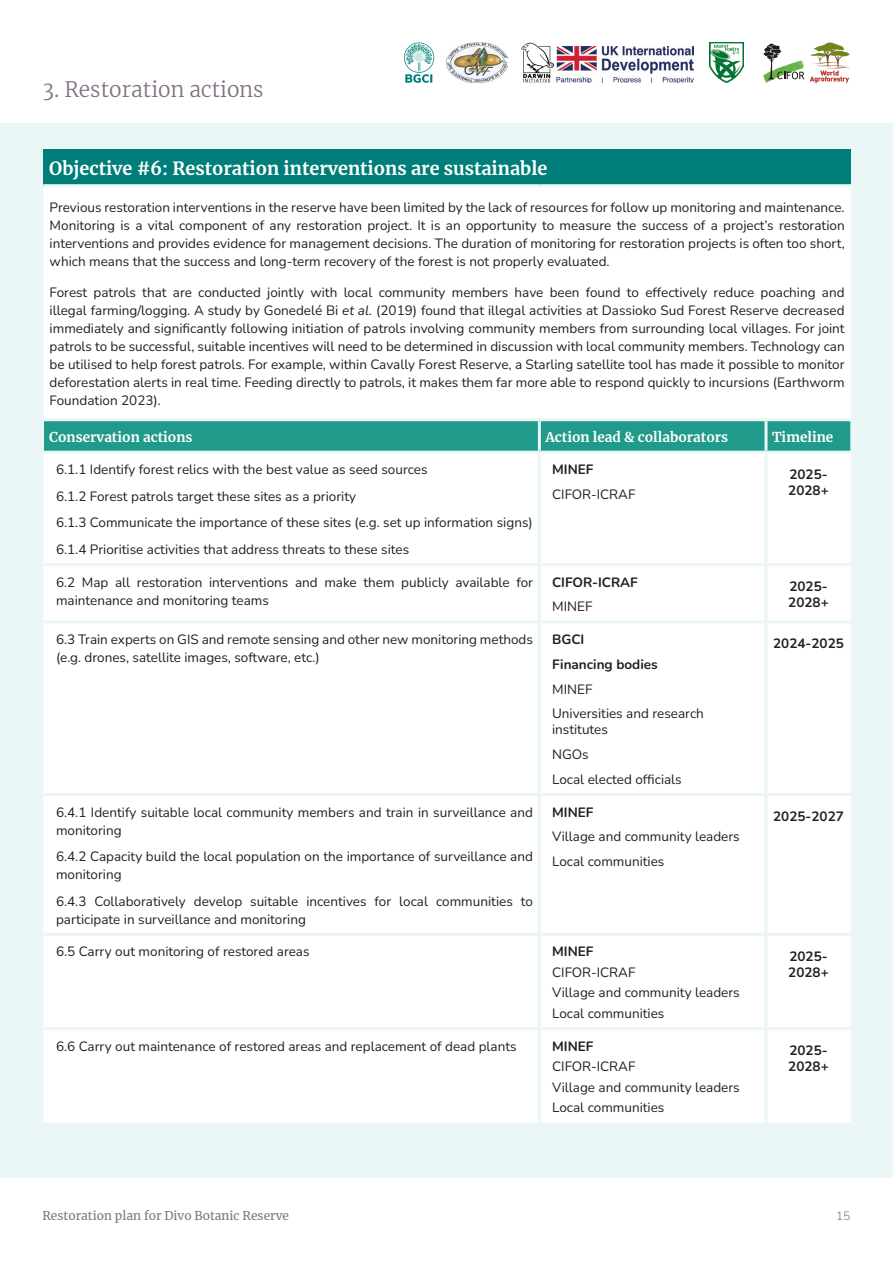
<style>
.page{position:relative;width:893px;height:1263px;background:#fff}
.page>*{position:absolute;margin:0;border:0;box-sizing:border-box;transform-origin:0 0}
.t1{font:300 21px "Merriweather";color:#817382}
.t2{font:700 18px "Merriweather";color:#fff}
.t3{font:13.5px/18px "Nunito";color:#231f20}
.t4{font:700 13.5px/16.2px "Nunito";color:#231f20}
.t5{font:700 13.5px "Merriweather";color:#fff}
.t6{font:12px "Merriweather";color:#817382}
.t7{font:300 12px "Nunito";color:#817382}
.s1{font-style:italic}
</style>
<div class="page">
<div style="left:0;top:123px;width:893px;height:1055px;background:#ebf6f6"></div>
<div style="left:43px;top:149px;width:808px;height:37px;background:#007e7a"></div>
<div style="left:43px;top:187px;width:808px;height:935px;background:#fff"></div>
<div style="left:44px;top:421px;width:806px;height:30px;background:#1f9a8b"></div>
<div style="left:43px;top:454px;width:721px;height:668px;background:#fff"></div>
<hr style="left:43px;top:421px;width:1px;height:30px;background:#ebf6f6">
<hr style="left:850px;top:421px;width:2px;height:30px;background:#ebf6f6">
<hr style="left:43px;top:184px;width:496px;height:3px;background:#ebf6f6">
<hr style="left:539px;top:184px;width:227px;height:3px;background:#ebf6f6">
<hr style="left:766px;top:184px;width:85px;height:3px;background:#ebf6f6">
<hr style="left:43px;top:418px;width:496px;height:3px;background:#ebf6f6">
<hr style="left:539px;top:418px;width:227px;height:3px;background:#ebf6f6">
<hr style="left:538px;top:421px;width:3px;height:30px;background:#ebf6f6">
<hr style="left:766px;top:418px;width:86px;height:3px;background:#ebf6f6">
<hr style="left:764px;top:421px;width:3px;height:30px;background:#ebf6f6">
<hr style="left:43px;top:451px;width:496px;height:3px;background:#ebf6f6">
<hr style="left:539px;top:451px;width:227px;height:3px;background:#ebf6f6">
<hr style="left:538px;top:454px;width:3px;height:109px;background:#ebf6f6">
<hr style="left:766px;top:451px;width:86px;height:3px;background:#ebf6f6">
<hr style="left:764px;top:454px;width:3px;height:109px;background:#ebf6f6">
<hr style="left:43px;top:563px;width:496px;height:3px;background:#ebf6f6">
<hr style="left:539px;top:563px;width:227px;height:3px;background:#ebf6f6">
<hr style="left:538px;top:566px;width:3px;height:54px;background:#ebf6f6">
<hr style="left:766px;top:563px;width:85px;height:3px;background:#ebf6f6">
<hr style="left:764px;top:566px;width:3px;height:54px;background:#ebf6f6">
<hr style="left:43px;top:620px;width:496px;height:3px;background:#ebf6f6">
<hr style="left:539px;top:620px;width:227px;height:3px;background:#ebf6f6">
<hr style="left:538px;top:623px;width:3px;height:170px;background:#ebf6f6">
<hr style="left:766px;top:620px;width:85px;height:3px;background:#ebf6f6">
<hr style="left:764px;top:623px;width:3px;height:170px;background:#ebf6f6">
<hr style="left:43px;top:793px;width:496px;height:3px;background:#ebf6f6">
<hr style="left:539px;top:793px;width:227px;height:3px;background:#ebf6f6">
<hr style="left:538px;top:796px;width:3px;height:137px;background:#ebf6f6">
<hr style="left:766px;top:793px;width:85px;height:3px;background:#ebf6f6">
<hr style="left:764px;top:796px;width:3px;height:137px;background:#ebf6f6">
<hr style="left:43px;top:933px;width:496px;height:3px;background:#ebf6f6">
<hr style="left:539px;top:933px;width:227px;height:3px;background:#ebf6f6">
<hr style="left:538px;top:936px;width:3px;height:91px;background:#ebf6f6">
<hr style="left:766px;top:933px;width:85px;height:3px;background:#ebf6f6">
<hr style="left:764px;top:936px;width:3px;height:91px;background:#ebf6f6">
<hr style="left:43px;top:1027px;width:496px;height:3px;background:#ebf6f6">
<hr style="left:539px;top:1027px;width:227px;height:3px;background:#ebf6f6">
<hr style="left:538px;top:1030px;width:3px;height:92px;background:#ebf6f6">
<hr style="left:766px;top:1027px;width:85px;height:3px;background:#ebf6f6">
<hr style="left:764px;top:1030px;width:3px;height:92px;background:#ebf6f6">
<svg style="left:763px;top:44px;width:41px;height:39px"></svg>
<img style="left:446px;top:43px;width:61px;height:40px">
<img style="left:521px;top:43px;width:32px;height:40px">
<img style="left:557px;top:46px;width:136px;height:37px">
<svg style="left:810px;top:42px;width:40px;height:41px"></svg>
<img style="left:709px;top:43px;width:34px;height:40px">
<svg style="left:404px;top:43px;width:30px;height:40px"></svg>
<p class="t1" style="left:43px;top:75px;width:223px">3. Restoration actions</p>
<p class="t2" style="left:49px;top:156px;width:500px">Objective #6: Restoration interventions are sustainable</p>
<p class="t3" style="left:50px;top:198px;width:797px;text-align:justify">Previous restoration interventions in the reserve have been limited by the lack of resources for follow up monitoring and maintenance.<br>Monitoring is a vital component of any restoration project. It is an opportunity to measure the success of a project’s restoration interventions and provides evidence for management decisions. The duration of monitoring for restoration projects is often too short, which means that the success and long-term recovery of the forest is not properly evaluated.</p>
<p class="t3" style="left:50px;top:283px;width:797px;text-align:justify">Forest patrols that are conducted jointly with local community members have been found to effectively reduce poaching and illegal farming/logging. A study by Gonedelé Bi <span class="s1">et al.</span> (2019) found that illegal activities at Dassioko Sud Forest Reserve decreased immediately and significantly following initiation of patrols involving community members from surrounding local villages. For joint patrols to be successful, suitable incentives will need to be determined in discussion with local community members. Technology can be utilised to help forest patrols. For example, within Cavally Forest Reserve, a Starling satellite tool has made it possible to monitor deforestation alerts in real time. Feeding directly to patrols, it makes them far more able to respond quickly to incursions (Earthworm Foundation 2023).</p>
<p class="t5" style="left:49px;top:427px;width:145px">Conservation actions</p>
<p class="t5" style="left:545px;top:427px;width:184px">Action lead &amp; collaborators</p>
<p class="t5" style="left:772px;top:427px;width:63px">Timeline</p>
<p class="t3" style="left:56px;top:460px;width:373px">6.1.1 Identify forest relics with the best value as seed sources</p>
<p class="t3" style="left:56px;top:487px;width:302px">6.1.2 Forest patrols target these sites as a priority</p>
<p class="t3" style="left:56px;top:513px;width:478px">6.1.3 Communicate the importance of these sites (e.g. set up information signs)</p>
<p class="t3" style="left:56px;top:540px;width:355px">6.1.4 Prioritise activities that address threats to these sites</p>
<p class="t4" style="left:552px;top:461px;width:43px">MINEF</p>
<p class="t3" style="left:552px;top:485px;width:85px">CIFOR-ICRAF</p>
<p class="t4" style="left:788px;top:465px;width:42px">2025-<br>2028+</p>
<p class="t3" style="left:56px;top:572px;width:478px">6.2 Map all restoration interventions and make them publicly available for maintenance and monitoring teams</p>
<p class="t4" style="left:552px;top:573px;width:87px">CIFOR-ICRAF</p>
<p class="t3" style="left:552px;top:597px;width:42px">MINEF</p>
<p class="t3" style="left:56px;top:630px;width:478px">6.3 Train experts on GIS and remote sensing and other new monitoring methods (e.g. drones, satellite images, software, etc.)</p>
<p class="t4" style="left:552px;top:631px;width:34px">BGCI</p>
<p class="t4" style="left:552px;top:655px;width:107px">Financing bodies</p>
<p class="t3" style="left:552px;top:679px;width:42px">MINEF</p>
<p class="t3" style="left:552px;top:705px;width:153px;line-height:16.2px">Universities and research institutes</p>
<p class="t3" style="left:552px;top:745px;width:38px">NGOs</p>
<p class="t3" style="left:552px;top:770px;width:131px">Local elected officials</p>
<p class="t3" style="left:56px;top:802px;width:478px">6.4.1 Identify suitable local community members and train in surveillance and monitoring</p>
<p class="t3" style="left:56px;top:847px;width:478px">6.4.2 Capacity build the local population on the importance of surveillance and monitoring</p>
<p class="t3" style="left:56px;top:891px;width:478px">6.4.3 Collaboratively develop suitable incentives for local communities to participate in surveillance and monitoring</p>
<p class="t4" style="left:552px;top:803px;width:43px">MINEF</p>
<p class="t3" style="left:552px;top:827px;width:189px">Village and community leaders</p>
<p class="t3" style="left:552px;top:852px;width:114px">Local communities</p>
<p class="t3" style="left:56px;top:942px;width:255px">6.5 Carry out monitoring of restored areas</p>
<p class="t4" style="left:552px;top:943px;width:43px">MINEF</p>
<p class="t3" style="left:552px;top:963px;width:85px">CIFOR-ICRAF</p>
<p class="t3" style="left:552px;top:983px;width:189px">Village and community leaders</p>
<p class="t3" style="left:552px;top:1004px;width:114px">Local communities</p>
<p class="t3" style="left:56px;top:1036px;width:462px">6.6 Carry out maintenance of restored areas and replacement of dead plants</p>
<p class="t4" style="left:552px;top:1037px;width:43px">MINEF</p>
<p class="t3" style="left:552px;top:1057px;width:85px">CIFOR-ICRAF</p>
<p class="t3" style="left:552px;top:1077px;width:189px">Village and community leaders</p>
<p class="t3" style="left:552px;top:1098px;width:114px">Local communities</p>
<p class="t4" style="left:788px;top:577px;width:42px">2025-<br>2028+</p>
<p class="t4" style="left:773px;top:635px;width:72px">2024-2025</p>
<p class="t4" style="left:773px;top:807px;width:72px">2025-2027</p>
<p class="t4" style="left:788px;top:947px;width:42px">2025-<br>2028+</p>
<p class="t4" style="left:788px;top:1041px;width:42px">2025-<br>2028+</p>
<p class="t6" style="left:43px;top:1208px;width:248px">Restoration plan for Divo Botanic Reserve</p>
<p class="t7" style="left:836px;top:1208px;width:16px">15</p>
</div>
